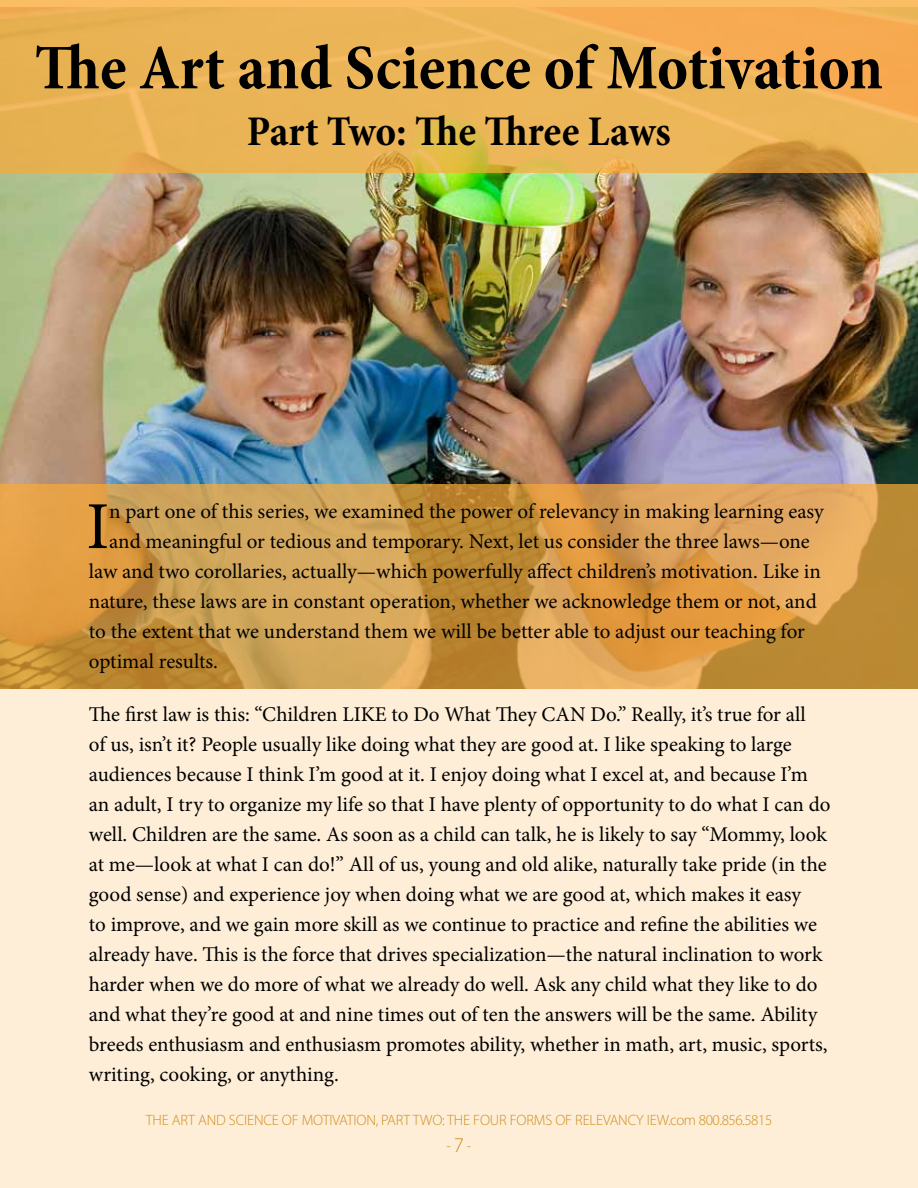
<style>
.page{position:relative;width:918px;height:1188px;background:#feeed7}
.page>*{position:absolute;margin:0;border:0;box-sizing:border-box;transform-origin:0 0}
.t1{font:67.2px "Minion Pro";color:#000}
.t2{font:700 condensed 64.2px "Minion Pro";letter-spacing:-.005em;color:#000}
.t3{font:700 condensed 42.75px "Minion Pro";letter-spacing:-.01em;color:#000}
.t4{font:21px/30px "Minion Pro";color:#000}
.t5{font:300 15px "Myriad Pro";letter-spacing:-.01em;color:#ce8d1f}
.s1{font-size:21px}
</style>
<div class="page">
<img style="left:0;top:173px;width:918px;height:311px">
<svg style="left:0;top:0;width:918px;height:173px;background:#ecb255"></svg>
<svg style="left:0;top:484px;width:918px;height:204px;background:#d19a49"></svg>
<h2 class="t2" style="left:35px;top:24px;width:850px">The Art and Science of Motivation</h2>
<h3 class="t3" style="left:247px;top:102px;width:426px">Part Two: The Three Laws</h3>
<h1 class="t1" style="left:86px;top:482px;width:24px">I</h1>
<p class="t4" style="left:109px;top:496px;width:716px">n part one of this series, we examined the power of relevancy in making learning easy</p>
<p class="t4" style="left:109px;top:526px;width:702px">and meaningful or tedious and temporary. Next, let us consider the three laws—one</p>
<p class="t4" style="left:89px;top:556px;width:733px">law and two corollaries, actually—which powerfully affect children’s motivation. Like in</p>
<p class="t4" style="left:89px;top:586px;width:729px">nature, these laws are in constant operation, whether we acknowledge them or not, and</p>
<p class="t4" style="left:89px;top:616px;width:718px">to the extent that we understand them we will be better able to adjust our teaching for</p>
<p class="t4" style="left:89px;top:647px;width:131px">optimal results.</p>
<p class="t4" style="left:89px;top:699px;width:743px">The first law is this: “Children LIKE to Do What They CAN Do.” Really, it’s true for all<br>of us, isn’t it? People usually like doing what they are good at. I like speaking to large audiences because I think I’m good at it. I enjoy doing what I excel at, and because I’m an adult, I try to organize my life so that I have plenty of opportunity to do what I can do well. Children are the same. As soon as a child can talk, he is likely to say “Mommy, look at me—look at what I can do!” All of us, young and old alike, naturally take pride (in the good sense) and experience joy when doing what we are good at, which makes it easy<br>to improve, and we gain more skill as we continue to practice and refine the abilities we already have. This is the force that drives specialization—the natural inclination to work harder when we do more of what we already do well. Ask any child what they like to do and what they’re good at and nine times out of ten the answers will be the same. Ability breeds enthusiasm and enthusiasm promotes ability, whether in math, art, music, sports, writing, cooking, or anything.</p>
<p class="t5" style="left:146px;top:1111px;width:628px">THE ART AND SCIENCE OF MOTIVATION, PART TWO: THE FOUR FORMS OF RELEVANCY IEW.com 800.856.5815</p>
<p class="t5" style="left:447px;top:1138px;width:26px">- <span class="s1">7</span> -</p>
</div>
